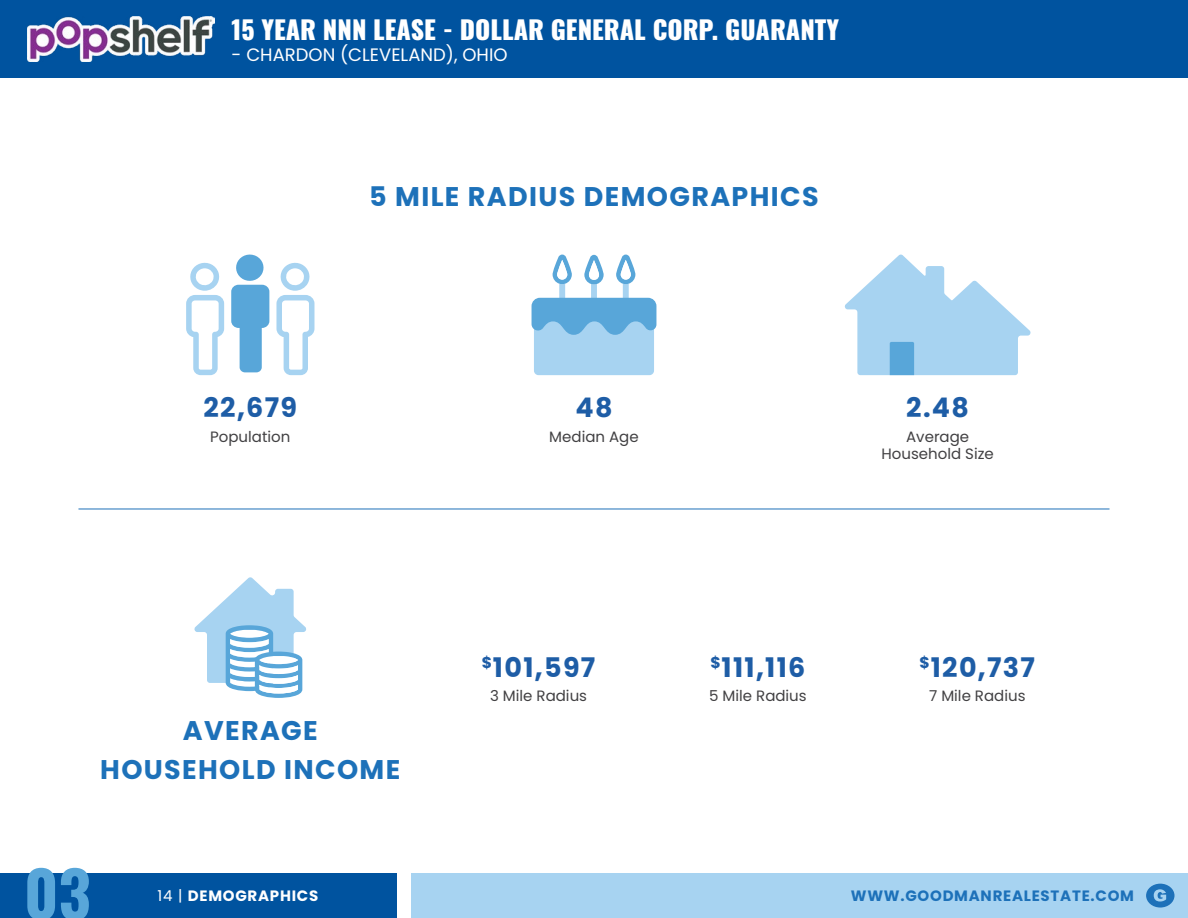
<style>
.page{position:relative;width:1188px;height:918px;background:#fff}
.page>*{position:absolute;margin:0;border:0;box-sizing:border-box;transform-origin:0 0}
.t1{font:700 62.85px "Oswald";color:#58a6d9}
.t2{font:700 27px/39.2px "Poppins";letter-spacing:.05em;color:#1d71b9;text-align:center}
.t3{font:700 27px "Poppins";letter-spacing:.05em;color:#1e5da6}
.t4{font:800 25.5px "Oswald";color:#fff}
.t5{font:18px "Poppins";color:#fff}
.t6{font:15px/17.2px "Poppins";color:#414042;text-align:center}
.t7{font:700 15px "Poppins";letter-spacing:.05em;color:#1d71b9}
.t8{font:700 15px "Poppins";letter-spacing:.05em;color:#fff}
.s1{font-weight:400}
</style>
<div class="page">
<div style="left:0;top:0;width:1188px;height:78px;background:#00539f"></div>
<div style="left:0;top:873px;width:397px;height:45px;background:#00539f"></div>
<div style="left:411px;top:873px;width:777px;height:45px;background:#a7d3f1"></div>
<svg style="left:1146px;top:884px;width:29px;height:24px"></svg>
<img style="left:27px;top:17px;width:187px;height:45px">
<svg style="left:844px;top:254px;width:187px;height:121px"></svg>
<div style="left:534px;top:316px;width:120px;height:59px;background:#a7d3f1;border-radius:5px"></div>
<svg style="left:532px;top:255px;width:124px;height:80px"></svg>
<svg style="left:231px;top:254px;width:38px;height:118px"></svg>
<svg style="left:186px;top:262px;width:38px;height:113px"></svg>
<svg style="left:276px;top:262px;width:38px;height:113px"></svg>
<svg style="left:194px;top:577px;width:112px;height:121px"></svg>
<hr style="left:78px;top:509px;width:1032px;height:1px;background:#1d71b9">
<h3 class="t4" style="left:232px;top:17px;width:609px">15 YEAR NNN LEASE - DOLLAR GENERAL CORP. GUARANTY</h3>
<p class="t5" style="left:232px;top:45px;width:277px">- CHARDON (CLEVELAND), OHIO</p>
<h2 class="t2" style="left:369px;top:177px;width:451px">5 MILE RADIUS DEMOGRAPHICS</h2>
<h2 class="t3" style="left:203px;top:392px;width:95px">22,679</h2>
<p class="t6" style="left:210px;top:428px;width:82px">Population</p>
<h2 class="t3" style="left:575px;top:392px;width:39px">48</h2>
<p class="t6" style="left:549px;top:428px;width:91px">Median Age</p>
<h2 class="t3" style="left:906px;top:392px;width:64px">2.48</h2>
<p class="t6" style="left:882px;top:428px;width:114px">Average<br>Household Size</p>
<h2 class="t2" style="left:100px;top:711px;width:302px">AVERAGE<br>HOUSEHOLD INCOME</h2>
<h2 class="t3" style="left:482px;top:652px;width:115px"><sup>$</sup>101,597</h2>
<p class="t6" style="left:490px;top:688px;width:98px">3 Mile Radius</p>
<h2 class="t3" style="left:710px;top:652px;width:97px"><sup>$</sup>111,116</h2>
<p class="t6" style="left:709px;top:688px;width:99px">5 Mile Radius</p>
<h2 class="t3" style="left:920px;top:652px;width:117px"><sup>$</sup>120,737</h2>
<p class="t6" style="left:929px;top:688px;width:98px">7 Mile Radius</p>
<h1 class="t1" style="left:24px;top:861px;width:68px">03</h1>
<p class="t8" style="left:158px;top:887px;width:162px"><span class="s1">14 |</span> DEMOGRAPHICS</p>
<p class="t7" style="left:851px;top:887px;width:285px">WWW.GOODMANREALESTATE.COM</p>
</div>
